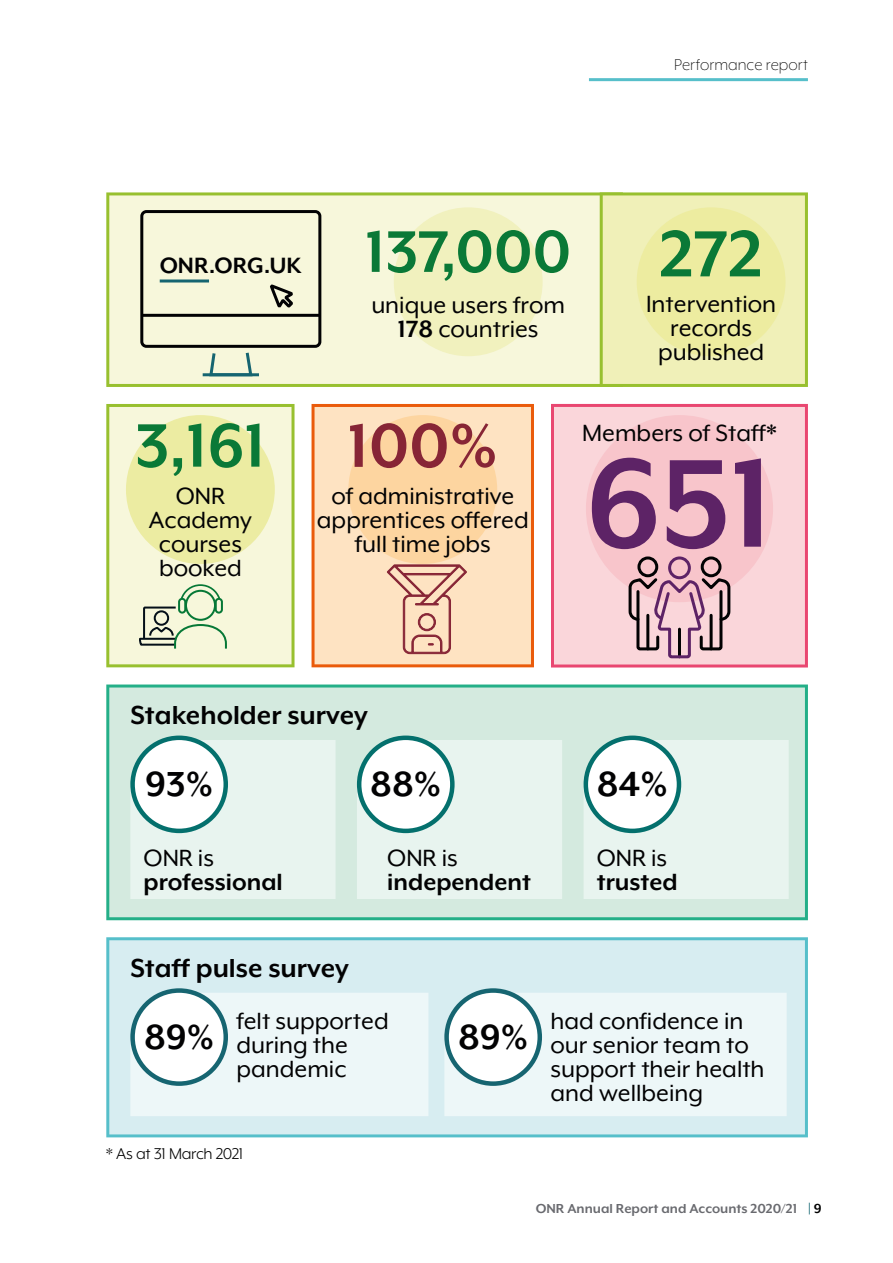
<style>
.page{position:relative;width:893px;height:1263px;background:#fff}
.page>*{position:absolute;margin:0;border:0;box-sizing:border-box;transform-origin:0 0}
.t1{font:700 144px "Mr Eaves XL Mod OT";color:#5d2366}
.t2{font:700 70.5px "Mr Eaves XL Mod OT";color:#0a7937}
.t3{font:700 67.5px "Mr Eaves XL Mod OT";color:#0a7937}
.t4{font:700 39.9px "Mr Eaves XL Mod OT";color:#020203}
.t5{font:700 30px "Mr Eaves XL Mod OT";color:#020203}
.t6{font:27px/24px "Mr Eaves XL Mod OT";color:#020203;text-align:center}
.t7{font:700 27px/24px "Mr Eaves XL Mod OT";color:#020203}
.t8{font:700 25.5px "Mr Eaves XL Mod OT";color:#020203}
.t9{font:300 18px "Mr Eaves XL Mod OT";color:#000}
.Table_notes{font:18px "Mr Eaves XL Mod OT";letter-spacing:-.025em;color:#000}
.t10{font:700 15px "Mr Eaves XL Mod OT";color:#696a6f}
.s1{font-size:75px}
.s2{font-weight:700}
.s3{color:#872536}
.s4{font-weight:400}
.s5{color:#116470}
.s6{color:#000}
</style>
<div class="page">
<div style="left:106px;top:192px;width:494px;height:195px;background:#f7f7db"></div>
<svg style="left:106px;top:404px;width:189px;height:263px;fill:#f7f7db"></svg>
<svg style="left:551px;top:404px;width:257px;height:263px;fill:#fad6da"></svg>
<svg style="left:106px;top:937px;width:702px;height:200px;fill:#d7edf1"></svg>
<svg style="left:106px;top:684px;width:702px;height:236px;fill:#d4eadf"></svg>
<svg style="left:600px;top:192px;width:208px;height:195px"></svg>
<svg style="left:312px;top:404px;width:222px;height:263px;fill:#fee3c2"></svg>
<div style="left:394px;top:207px;width:149px;height:149px;background:#f1f1be;border-radius:50%"></div>
<div style="left:637px;top:207px;width:148px;height:149px;background:#edeca0;border-radius:50%"></div>
<div style="left:140px;top:210px;width:181px;height:138px;border:3px solid #020203;border-radius:5px"></div>
<hr style="left:142px;top:314px;width:178px;height:3px;background:#020203">
<hr style="left:203px;top:373px;width:56px;height:3px;background:#166571">
<svg style="left:207px;top:349px;width:47px;height:29px"></svg>
<svg style="left:268px;top:282px;width:28px;height:28px"></svg>
<hr style="left:160px;top:279px;width:49px;height:3px;background:#166571">
<svg style="left:130px;top:735px;width:206px;height:164px"></svg>
<svg style="left:130px;top:988px;width:298px;height:128px"></svg>
<svg style="left:357px;top:735px;width:205px;height:164px"></svg>
<svg style="left:584px;top:735px;width:205px;height:164px"></svg>
<svg style="left:444px;top:988px;width:343px;height:128px"></svg>
<div style="left:586px;top:415px;width:187px;height:187px;background:#f8c5cb;border-radius:50%"></div>
<div style="left:348px;top:415px;width:149px;height:149px;background:#fdd5a0;border-radius:50%"></div>
<div style="left:126px;top:415px;width:149px;height:149px;background:#ececa2;border-radius:50%"></div>
<div style="left:668px;top:556px;width:23px;height:23px;border:3px solid #5d2366;border-radius:50%"></div>
<div style="left:701px;top:556px;width:20px;height:21px;border:3px solid #020203;border-radius:50%"></div>
<div style="left:637px;top:556px;width:21px;height:21px;border:3px solid #020203;border-radius:50%"></div>
<svg style="left:627px;top:575px;width:105px;height:85px"></svg>
<hr style="left:646px;top:615px;width:3px;height:34px;background:#020203">
<svg style="left:386px;top:564px;width:82px;height:90px"></svg>
<svg style="left:138px;top:583px;width:90px;height:68px"></svg>
<hr style="left:589px;top:78px;width:219px;height:3px;background:#56bfca">
<p class="t8" style="left:160px;top:252px;width:143px">ONR.ORG.UK</p>
<p class="t9" style="left:674px;top:55px;width:135px">Performance report</p>
<p class="t3" style="left:365px;top:218px;width:399px">137,000 <span class="s1">272</span></p>
<p class="t6" style="left:371px;top:293px;width:195px">unique users from<br><span class="s2">178</span> countries</p>
<p class="t6" style="left:646px;top:292px;width:132px">Intervention records published</p>
<p class="t2" style="left:135px;top:410px;width:364px">3,161 <span class="s3">100%</span></p>
<p class="t6" style="left:582px;top:421px;width:196px">Members of Staff*</p>
<p class="t1" style="left:585px;top:431px;width:189px">651</p>
<p class="t6" style="left:149px;top:484px;width:104px">ONR<br>Academy courses booked</p>
<p class="t6" style="left:317px;top:484px;width:213px">of administrative apprentices offered full time jobs</p>
<p class="t5" style="left:130px;top:700px;width:239px">Stakeholder survey</p>
<p class="t4" style="left:145px;top:764px;width:69px">93%</p>
<p class="t4" style="left:370px;top:764px;width:72px">88%</p>
<p class="t4" style="left:597px;top:764px;width:73px">84%</p>
<p class="t7" style="left:144px;top:846px;width:141px"><span class="s4">ONR is </span>professional</p>
<p class="t7" style="left:387px;top:846px;width:145px"><span class="s4">ONR is </span>independent</p>
<p class="t7" style="left:597px;top:846px;width:82px"><span class="s4">ONR is </span>trusted</p>
<p class="t5" style="left:130px;top:953px;width:220px">Staff pulse survey</p>
<p class="t4" style="left:144px;top:1017px;width:72px">89%</p>
<p class="t6" style="left:236px;top:1008px;width:154px;text-align:left">felt supported during the pandemic</p>
<p class="t6" style="left:550px;top:1008px;width:216px;text-align:left">had confidence in our senior team to support their health and wellbeing</p>
<p class="t4" style="left:458px;top:1017px;width:72px">89%</p>
<p class="Table_notes" style="left:106px;top:1144px;width:139px">* As at 31 March 2021</p>
<p class="t10" style="left:536px;top:1201px;width:288px">ONR Annual Report and Accounts 2020/21 <span class="s5">|</span> <span class="s6">9</span></p>
</div>
